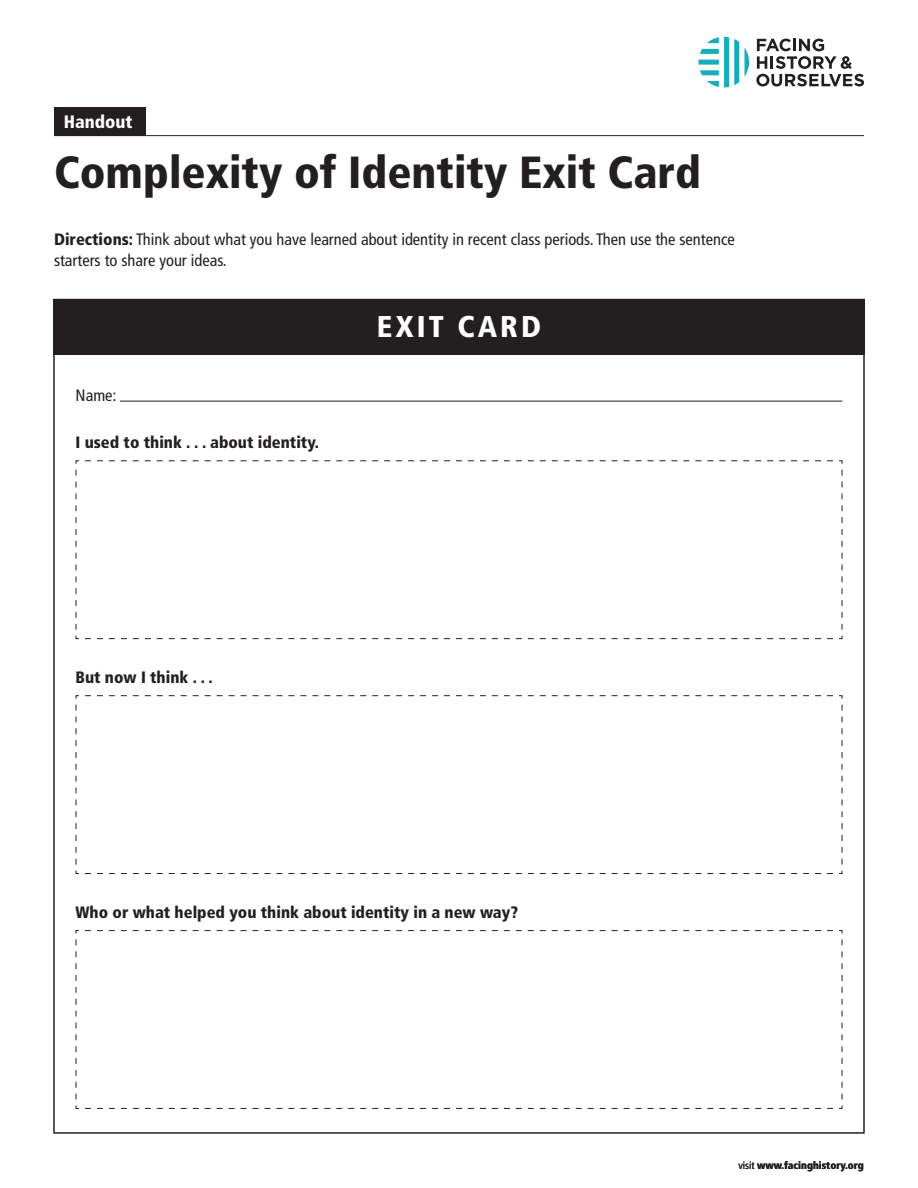
<style>
.page{position:relative;width:918px;height:1188px;background:#fff}
.page>*{position:absolute;margin:0;border:0;box-sizing:border-box;transform-origin:0 0}
.t1{font:900 condensed 45px "Frutiger";color:#231f20}
.t2{font:900 condensed 30px "Frutiger";letter-spacing:.1em;color:#fff}
.t3{font:900 condensed 18px "Frutiger";color:#fff}
.t4{font:condensed 16.5px/21px "Frutiger";color:#231f20}
.t5{font:900 condensed 16.5px "Frutiger";color:#231f20}
.t6{font:900 condensed 10.5px "Frutiger";color:#231f20}
.s1{font-weight:900}
.s2{font-weight:400}
</style>
<div class="page">
<hr style="left:54px;top:135px;width:810px;height:1px;background:#231f20">
<div style="left:54px;top:107px;width:92px;height:29px;background:#231f20"></div>
<div style="left:53px;top:299px;width:812px;height:56px;background:#231f20"></div>
<hr style="left:120px;top:401px;width:722px;height:1px;background:#231f20">
<svg style="left:75px;top:460px;width:768px;height:179px"></svg>
<svg style="left:75px;top:695px;width:768px;height:179px"></svg>
<svg style="left:75px;top:930px;width:768px;height:179px"></svg>
<svg style="left:698px;top:37px;width:51px;height:50px"></svg>
<svg style="left:756px;top:39px;width:108px;height:47px"></svg>
<p class="t3" style="left:64px;top:111px;width:70px">Handout</p>
<h1 class="t1" style="left:54px;top:146px;width:648px">Complexity of Identity Exit Card</h1>
<p class="t4" style="left:54px;top:229px;width:682px"><span class="s1">Directions:</span> Think about what you have learned about identity in recent class periods. Then use the sentence starters to share your ideas.</p>
<p class="t4" style="left:76px;top:385px;width:42px">Name:</p>
<p class="t5" style="left:76px;top:432px;width:245px">I used to think . . . about identity.</p>
<h2 class="t2" style="left:377px;top:309px;width:166px">EXIT CARD</h2>
<p class="t5" style="left:76px;top:667px;width:139px">But now I think . . .</p>
<p class="t5" style="left:76px;top:902px;width:444px">Who or what helped you think about identity in a new way?</p>
<p class="t6" style="left:738px;top:1159px;width:127px"><span class="s2">visit</span> www.facinghistory.org</p>
</div>
